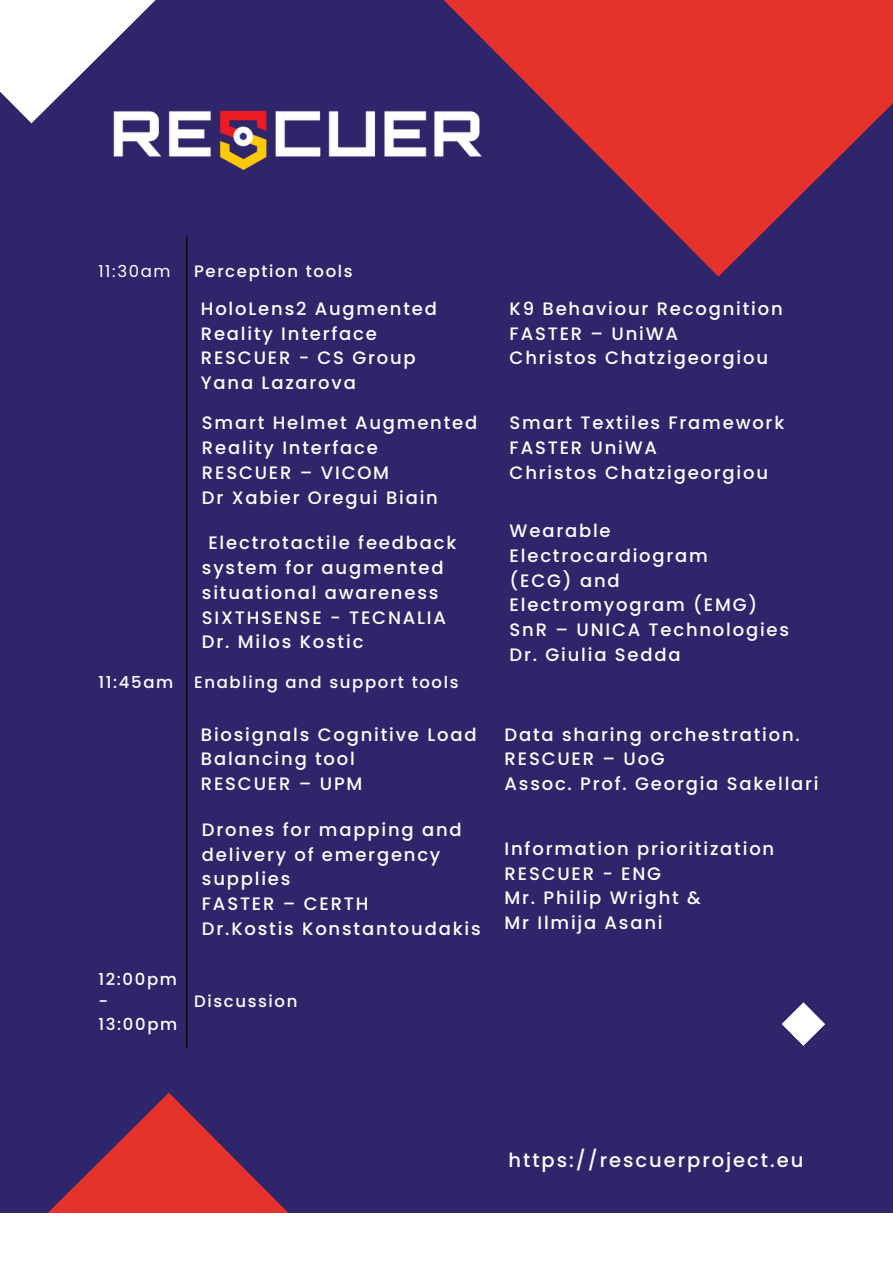
<style>
.page{position:relative;width:893px;height:1264px;background:#fff}
.page>*{position:absolute;margin:0;border:0;box-sizing:border-box;transform-origin:0 0}
.t1{font:500 19.5px "Poppins";letter-spacing:.1em;color:#fff}
.t2{font:500 18px/24.8px "Poppins";letter-spacing:.1em;color:#fff}
.t3{font:500 16.5px/22.5px "Poppins";letter-spacing:.1em;color:#fff}
.t4{font:16.5px "Poppins";letter-spacing:.1em;color:#fff}
</style>
<div class="page">
<div style="left:0;top:0;width:892px;height:1262px;background:#2f256a"></div>
<svg style="left:782px;top:1002px;width:43px;height:44px"></svg>
<svg style="left:0;top:0;width:156px;height:124px"></svg>
<svg style="left:49px;top:1093px;width:238px;height:119px"></svg>
<svg style="left:444px;top:0;width:448px;height:277px;fill:#e5322b"></svg>
<hr style="left:186px;top:237px;width:1px;height:810px;background:#000">
<div style="left:0;top:1212px;width:892px;height:50px;background:#fff"></div>
<img style="left:89px;top:89px;width:412px;height:96px">
<p class="t4" style="left:98px;top:260px;width:74px">11:30am</p>
<p class="t3" style="left:194px;top:260px;width:160px">Perception tools</p>
<p class="t2" style="left:201px;top:296px;width:237px">HoloLens2 Augmented</p>
<p class="t2" style="left:201px;top:321px;width:177px">Reality Interface</p>
<p class="t2" style="left:201px;top:346px;width:216px">RESCUER - CS Group</p>
<p class="t2" style="left:201px;top:370px;width:156px">Yana Lazarova</p>
<p class="t2" style="left:202px;top:410px;width:277px">Smart Helmet Augmented</p>
<p class="t2" style="left:202px;top:435px;width:177px">Reality Interface</p>
<p class="t2" style="left:202px;top:460px;width:189px">RESCUER – VICOM</p>
<p class="t2" style="left:202px;top:485px;width:237px">Dr Xabier Oregui Biain</p>
<p class="t2" style="left:208px;top:530px;width:249px">Electrotactile feedback</p>
<p class="t2" style="left:202px;top:555px;width:243px">system for augmented</p>
<p class="t2" style="left:202px;top:580px;width:238px">situational awareness</p>
<p class="t2" style="left:202px;top:605px;width:245px">SIXTHSENSE - TECNALIA</p>
<p class="t2" style="left:202px;top:629px;width:163px">Dr. Milos Kostic</p>
<p class="t3" style="left:98px;top:671px;width:76px">11:45am</p>
<p class="t3" style="left:194px;top:671px;width:266px">Enabling and support tools</p>
<p class="t3" style="left:98px;top:967px;width:80px">12:00pm -<br>13:00pm</p>
<p class="t2" style="left:201px;top:721px;width:277px">Biosignals Cognitive Load</p>
<p class="t2" style="left:201px;top:746px;width:155px">Balancing tool</p>
<p class="t2" style="left:201px;top:771px;width:163px">RESCUER – UPM</p>
<p class="t2" style="left:202px;top:817px;width:261px">Drones for mapping and</p>
<p class="t2" style="left:202px;top:842px;width:240px">delivery of emergency</p>
<p class="t2" style="left:202px;top:866px;width:90px">supplies</p>
<p class="t2" style="left:202px;top:891px;width:168px">FASTER – CERTH</p>
<p class="t2" style="left:202px;top:916px;width:280px">Dr.Kostis Konstantoudakis</p>
<p class="t3" style="left:194px;top:990px;width:105px">Discussion</p>
<p class="t2" style="left:509px;top:296px;width:274px">K9 Behaviour Recognition</p>
<p class="t2" style="left:509px;top:321px;width:170px">FASTER – UniWA</p>
<p class="t2" style="left:509px;top:346px;width:260px">Christos Chatzigeorgiou</p>
<p class="t2" style="left:509px;top:410px;width:276px">Smart Textiles Framework</p>
<p class="t2" style="left:509px;top:435px;width:149px">FASTER UniWA</p>
<p class="t2" style="left:509px;top:460px;width:260px">Christos Chatzigeorgiou</p>
<p class="t2" style="left:509px;top:518px;width:200px">Wearable<br>Electrocardiogram</p>
<p class="t2" style="left:509px;top:568px;width:249px">(ECG) and<br>Electromyogram (EMG)</p>
<p class="t2" style="left:509px;top:617px;width:281px">SnR – UNICA Technologies</p>
<p class="t2" style="left:509px;top:642px;width:172px">Dr. Giulia Sedda</p>
<p class="t2" style="left:504px;top:721px;width:297px">Data sharing orchestration.</p>
<p class="t2" style="left:504px;top:746px;width:162px">RESCUER – UoG</p>
<p class="t2" style="left:504px;top:771px;width:315px">Assoc. Prof. Georgia Sakellari</p>
<p class="t2" style="left:504px;top:836px;width:271px">Information prioritization</p>
<p class="t2" style="left:504px;top:861px;width:158px">RESCUER - ENG</p>
<p class="t2" style="left:504px;top:885px;width:198px">Mr. Philip Wright &amp;</p>
<p class="t2" style="left:504px;top:910px;width:159px">Mr Ilmija Asani</p>
<p class="t1" style="left:508px;top:1146px;width:296px">https://rescuerproject.eu</p>
</div>
